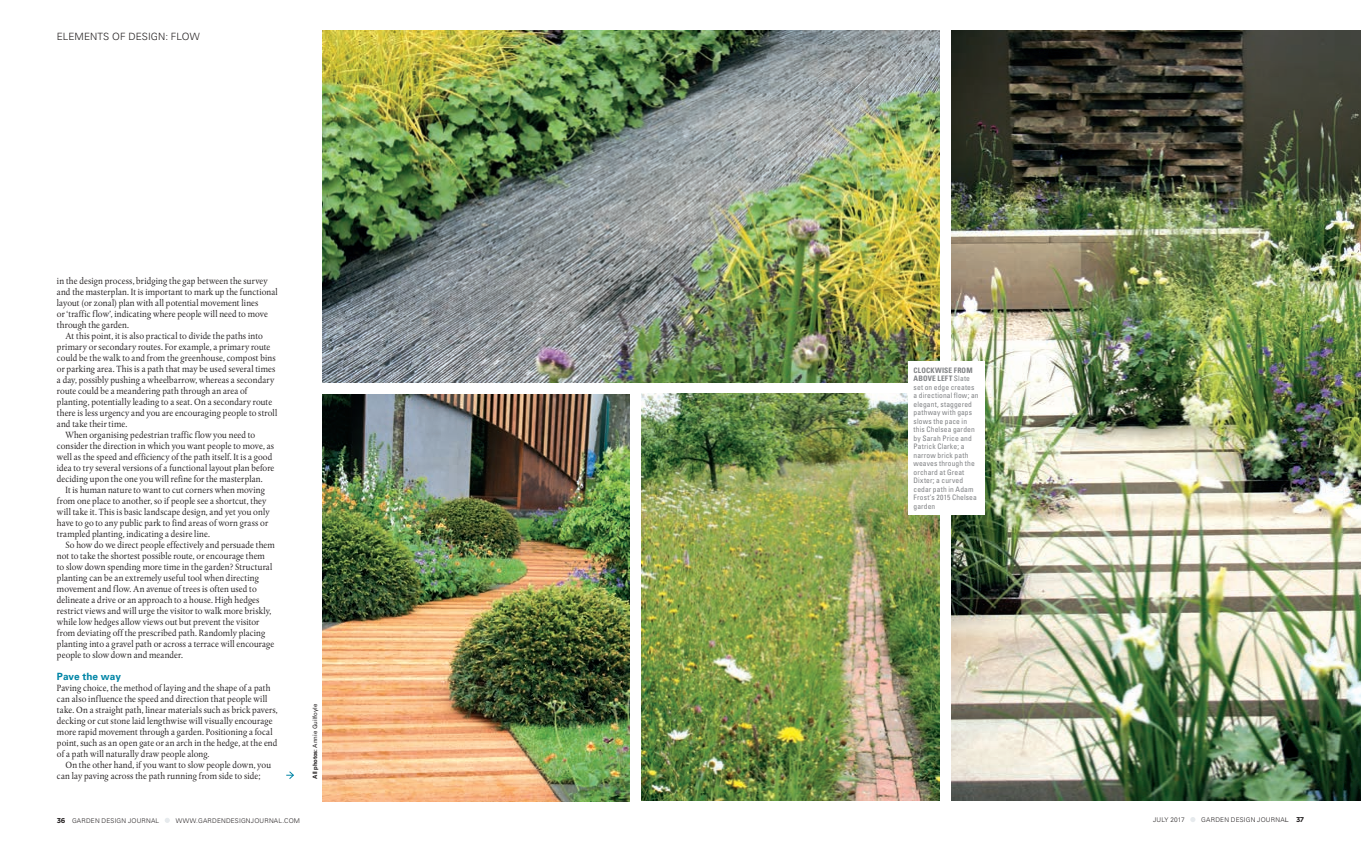
<style>
.page{position:relative;width:1361px;height:842px;background:#fff}
.page>*{position:absolute;margin:0;border:0;box-sizing:border-box;transform-origin:0 0}
.t1{font:300 10px "Univers";letter-spacing:.005em;color:#231f20}
.t2{font:700 10px "Univers";letter-spacing:-.005em;color:#0085a6}
.t3{font:9.5px/11px "Albertina";letter-spacing:.01em;color:#231f20;scale:.93 1}
.t4{font:condensed 7.5px/8.5px "Univers";letter-spacing:.015em;color:#808285}
.t5{font:300 6.5px "Univers";letter-spacing:.025em;color:#231f20}
.t6{font:6px "Univers";color:#231f20}
.s1{font-weight:700}
.s2{font-family:"Gotham";font-weight:700;font-size:7px}
.s3{font-family:"Gotham";font-weight:400}
</style>
<div class="page">
<svg style="left:286px;top:771px;width:8px;height:8px"></svg>
<img style="left:951px;top:31px;width:410px;height:770px">
<img style="left:322px;top:31px;width:617px;height:352px">
<img style="left:641px;top:394px;width:298px;height:407px">
<img style="left:322px;top:394px;width:307px;height:407px">
<svg style="left:165px;top:818px;width:5px;height:5px"></svg>
<div style="left:908px;top:361px;width:76px;height:153px;background:#fff"></div>
<svg style="left:1190px;top:817px;width:5px;height:5px"></svg>
<p class="t1" style="left:57px;top:30px;width:145px">ELEMENTS OF DESIGN: FLOW</p>
<p class="t3" style="left:57px;top:275px;width:228px">in the design process, bridging the gap between the survey</p>
<p class="t3" style="left:57px;top:286px;width:239px">and the masterplan. It is important to mark up the functional</p>
<p class="t3" style="left:57px;top:297px;width:218px">layout (or zonal) plan with all potential movement lines</p>
<p class="t3" style="left:57px;top:308px;width:228px">or ‘traffic flow’, indicating where people will need to move</p>
<p class="t3" style="left:57px;top:319px;width:79px">through the garden.</p>
<p class="t3" style="left:65px;top:330px;width:214px">At this point, it is also practical to divide the paths into</p>
<p class="t3" style="left:57px;top:341px;width:231px">primary or secondary routes. For example, a primary route</p>
<p class="t3" style="left:57px;top:352px;width:237px">could be the walk to and from the greenhouse, compost bins</p>
<p class="t3" style="left:57px;top:363px;width:237px">or parking area. This is a path that may be used several times</p>
<p class="t3" style="left:57px;top:374px;width:235px">a day, possibly pushing a wheelbarrow, whereas a secondary</p>
<p class="t3" style="left:57px;top:385px;width:206px">route could be a meandering path through an area of</p>
<p class="t3" style="left:57px;top:396px;width:233px">planting, potentially leading to a seat. On a secondary route</p>
<p class="t3" style="left:57px;top:407px;width:238px">there is less urgency and you are encouraging people to stroll</p>
<p class="t3" style="left:57px;top:418px;width:77px">and take their time.</p>
<p class="t3" style="left:65px;top:429px;width:206px">When organising pedestrian traffic flow you need to</p>
<p class="t3" style="left:57px;top:440px;width:235px">consider the direction in which you want people to move, as</p>
<p class="t3" style="left:57px;top:451px;width:233px">well as the speed and efficiency of the path itself. It is a good</p>
<p class="t3" style="left:57px;top:462px;width:235px">idea to try several versions of a functional layout plan before</p>
<p class="t3" style="left:57px;top:473px;width:223px">deciding upon the one you will refine for the masterplan.</p>
<p class="t3" style="left:65px;top:484px;width:216px">It is human nature to want to cut corners when moving</p>
<p class="t3" style="left:57px;top:495px;width:227px">from one place to another, so if people see a shortcut, they</p>
<p class="t3" style="left:57px;top:506px;width:230px">will take it. This is basic landscape design, and yet you only</p>
<p class="t3" style="left:57px;top:517px;width:229px">have to go to any public park to find areas of worn grass or</p>
<p class="t3" style="left:57px;top:528px;width:166px">trampled planting, indicating a desire line.</p>
<p class="t3" style="left:65px;top:539px;width:227px">So how do we direct people effectively and persuade them</p>
<p class="t3" style="left:57px;top:550px;width:225px">not to take the shortest possible route, or encourage them</p>
<p class="t3" style="left:57px;top:561px;width:233px">to slow down spending more time in the garden? Structural</p>
<p class="t3" style="left:57px;top:572px;width:219px">planting can be an extremely useful tool when directing</p>
<p class="t3" style="left:57px;top:583px;width:216px">movement and flow. An avenue of trees is often used to</p>
<p class="t3" style="left:57px;top:594px;width:219px">delineate a drive or an approach to a house. High hedges</p>
<p class="t3" style="left:57px;top:605px;width:232px">restrict views and will urge the visitor to walk more briskly,</p>
<p class="t3" style="left:57px;top:616px;width:219px">while low hedges allow views out but prevent the visitor</p>
<p class="t3" style="left:57px;top:627px;width:226px">from deviating off the prescribed path. Randomly placing</p>
<p class="t3" style="left:57px;top:638px;width:235px">planting into a gravel path or across a terrace will encourage</p>
<p class="t3" style="left:57px;top:649px;width:137px">people to slow down and meander.</p>
<p class="t2" style="left:57px;top:670px;width:65px">Pave the way</p>
<p class="t3" style="left:57px;top:682px;width:239px">Paving choice, the method of laying and the shape of a path can also influence the speed and direction that people will take. On a straight path, linear materials such as brick pavers, decking or cut stone laid lengthwise will visually encourage more rapid movement through a garden. Positioning a focal point, such as an open gate or an arch in the hedge, at the end of a path will naturally draw people along.</p>
<p class="t3" style="left:57px;top:759px;width:232px;text-indent:9px">On the other hand, if you want to slow people down, you can lay paving across the path running from side to side;</p>
<p class="t6" style="left:312px;top:778px;width:76px;rotate:-90deg"><span class="s1">All photos:</span> Annie Guilfoyle</p>
<p class="t5" style="left:57px;top:817px;width:104px"><span class="s2">36</span> GARDEN DESIGN JOURNAL</p>
<p class="t5" style="left:176px;top:817px;width:126px">WWW.GARDENDESIGNJOURNAL.COM</p>
<p class="t4" style="left:913px;top:365px;width:66px"><span class="s1">CLOCKWISE FROM<br>ABOVE LEFT</span> Slate set on edge creates a directional flow; an elegant, staggered pathway with gaps slows the pace in this Chelsea garden by Sarah Price and<br>Patrick Clarke; a narrow brick path weaves through the orchard at Great<br>Dixter; a curved cedar path in Adam<br>Frost’s 2015 Chelsea garden</p>
<p class="t5" style="left:1153px;top:816px;width:33px">JULY 2017</p>
<p class="t5" style="left:1201px;top:816px;width:104px">GARDEN DESIGN JOURNA<span class="s3">L</span> <span class="s2">37</span></p>
</div>
